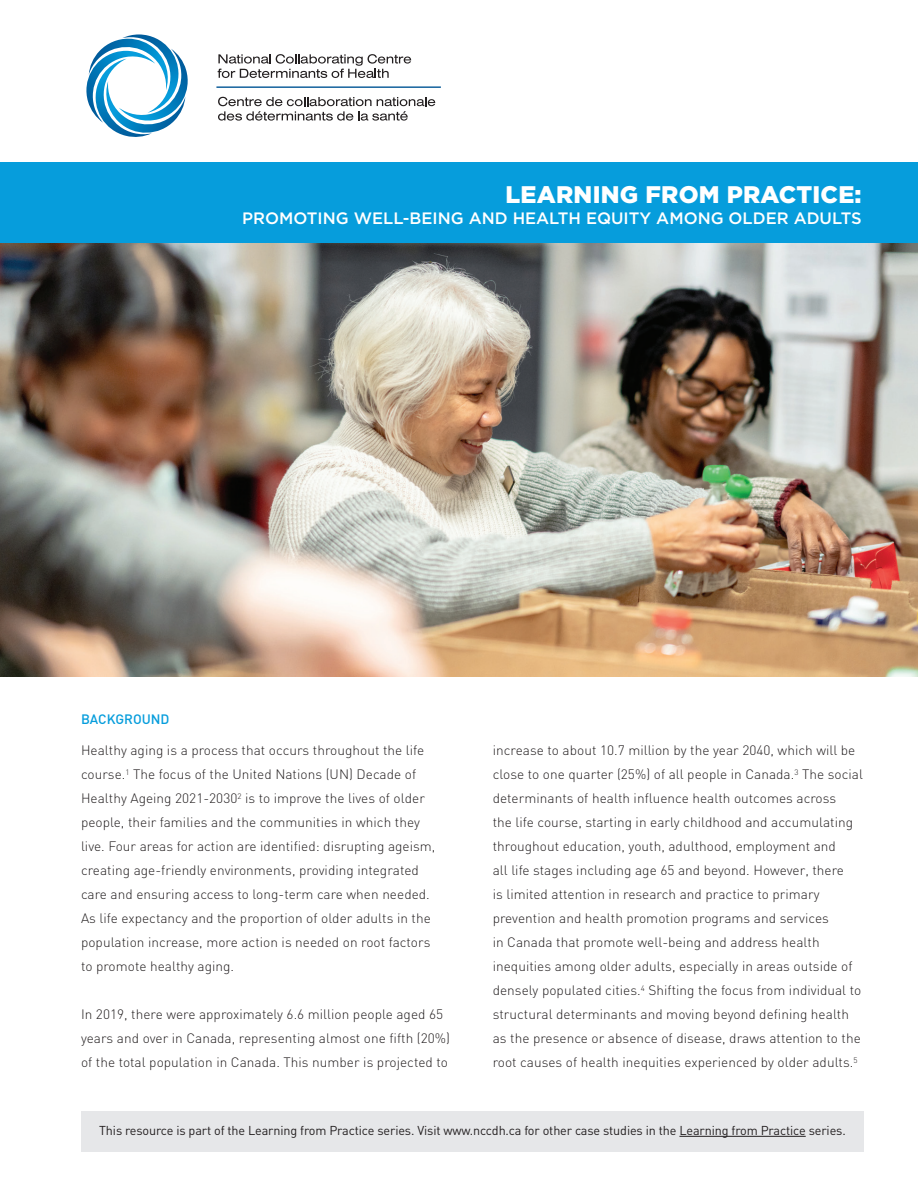
<style>
.page{position:relative;width:918px;height:1188px;background:#fff}
.page>*{position:absolute;margin:0;border:0;box-sizing:border-box;transform-origin:0 0}
.t1{font:900 24px "Gotham HTF";letter-spacing:.01em;color:#fff}
.t2{font:500 16.5px "Gotham HTF";color:#fff}
.t3{font:300 13.5px/24px "DIN";letter-spacing:.005em;color:#231f20}
.t4{font:500 13.5px "DIN";color:#069ddc}
.t5{font:12.75px "DIN";letter-spacing:-.01em;color:#231f20}
</style>
<div class="page">
<img style="left:0;top:243px;width:918px;height:433px">
<div style="left:0;top:162px;width:918px;height:81px;background:#069ddc"></div>
<svg style="left:218px;top:54px;width:193px;height:24px"></svg>
<svg style="left:218px;top:97px;width:217px;height:24px"></svg>
<svg style="left:86px;top:34px;width:102px;height:103px"></svg>
<hr style="left:216px;top:86px;width:225px;height:2px;background:#005595">
<div style="left:81px;top:1111px;width:783px;height:41px;background:#e6e7e9"></div>
<hr style="left:679px;top:1136px;width:127px;height:1px;background:#231f20">
<h1 class="t1" style="left:506px;top:181px;width:358px">LEARNING FROM PRACTICE:</h1>
<p class="t2" style="left:242px;top:209px;width:621px">PROMOTING WELL-BEING AND HEALTH EQUITY AMONG OLDER ADULTS</p>
<p class="t4" style="left:81px;top:711px;width:90px">BACKGROUND</p>
<p class="t3" style="left:81px;top:738px;width:356px">Healthy aging is a process that occurs throughout the life course.<sup>1</sup> The focus of the United Nations (UN) Decade of Healthy Ageing 2021-2030<sup>2</sup> is to improve the lives of older people, their families and the communities in which they live. Four areas for action are identified: disrupting ageism, creating age-friendly environments, providing integrated care and ensuring access to long-term care when needed.<br>As life expectancy and the proportion of older adults in the population increase, more action is needed on root factors to promote healthy aging.</p>
<p class="t3" style="left:81px;top:1002px;width:371px">In 2019, there were approximately 6.6 million people aged 65 years and over in Canada, representing almost one fifth (20%) of the total population in Canada. This number is projected to</p>
<p class="t3" style="left:493px;top:738px;width:372px">increase to about 10.7 million by the year 2040, which will be close to one quarter (25%) of all people in Canada.<sup>3</sup> The social determinants of health influence health outcomes across<br>the life course, starting in early childhood and accumulating throughout education, youth, adulthood, employment and<br>all life stages including age 65 and beyond. However, there<br>is limited attention in research and practice to primary prevention and health promotion programs and services<br>in Canada that promote well-being and address health inequities among older adults, especially in areas outside of densely populated cities.<sup>4</sup> Shifting the focus from individual to structural determinants and moving beyond defining health as the presence or absence of disease, draws attention to the root causes of health inequities experienced by older adults.<sup>5</sup></p>
<p class="t5" style="left:99px;top:1122px;width:748px">This resource is part of the Learning from Practice series. Visit www.nccdh.ca for other case studies in the Learning from Practice series.</p>
</div>
